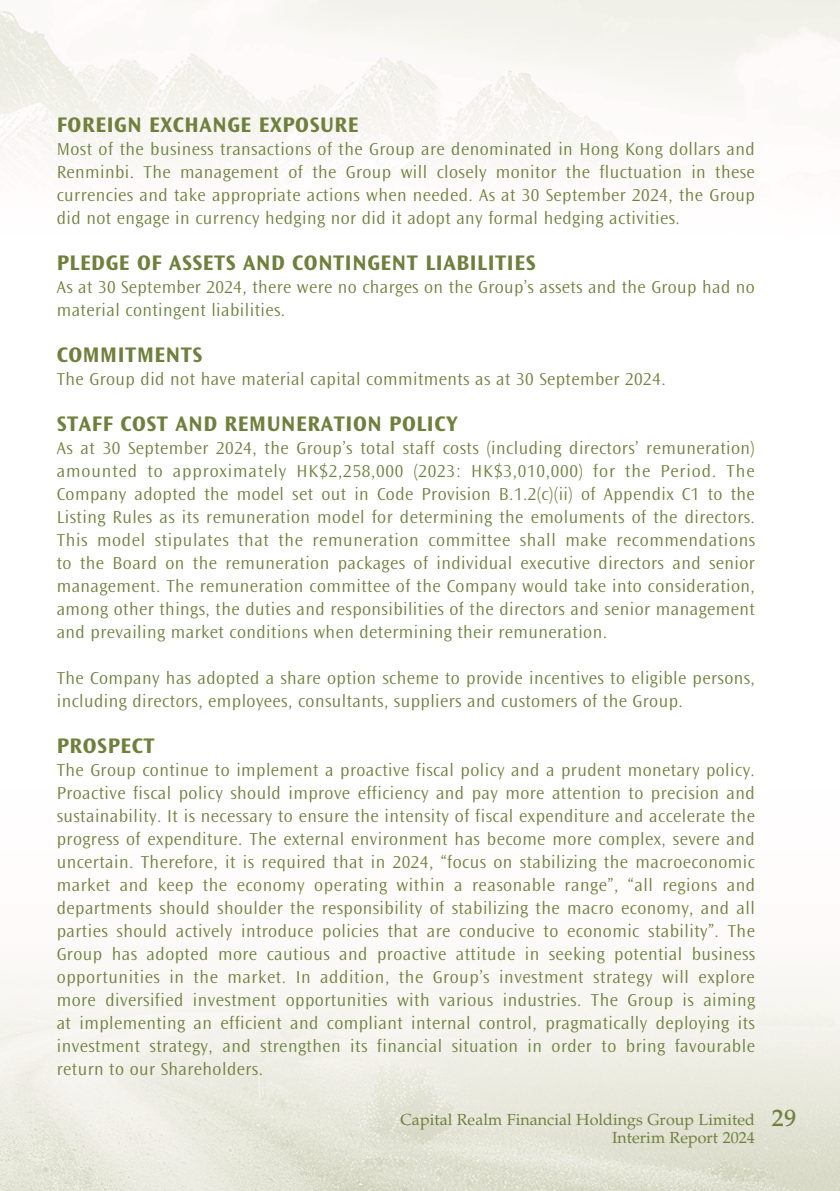
<style>
.page{position:relative;width:840px;height:1191px;background:#fff}
.page>*{position:absolute;margin:0;border:0;box-sizing:border-box;transform-origin:0 0}
.t1{font:500 24px "Palatino LT Std";color:#6f803d}
.t2{font:700 22px "Ocean Sans Std";letter-spacing:.025em;color:#6f803d}
.t3{font:300 18px/23px "Ocean Sans Std";letter-spacing:.025em;color:#6f803d;text-align:justify}
.t4{font:16px/18px "Palatino LT Std";letter-spacing:.005em;color:#6f803d;text-align:right}
</style>
<div class="page">
<img style="left:0;top:0;width:839px;height:1191px">
<p class="t2" style="left:57px;top:112px;width:303px">FOREIGN EXCHANGE EXPOSURE</p>
<p class="t3" style="left:57px;top:137px;width:699px">Most of the business transactions of the Group are denominated in Hong Kong dollars and Renminbi. The management of the Group will closely monitor the fluctuation in these currencies and take appropriate actions when needed. As at 30 September 2024, the Group did not engage in currency hedging nor did it adopt any formal hedging activities.</p>
<p class="t2" style="left:57px;top:250px;width:480px">PLEDGE OF ASSETS AND CONTINGENT LIABILITIES</p>
<p class="t3" style="left:57px;top:275px;width:699px">As at 30 September 2024, there were no charges on the Group’s assets and the Group had no material contingent liabilities.</p>
<p class="t2" style="left:57px;top:342px;width:147px">COMMITMENTS</p>
<p class="t3" style="left:57px;top:367px;width:610px">The Group did not have material capital commitments as at 30 September 2024.</p>
<p class="t2" style="left:57px;top:411px;width:402px">STAFF COST AND REMUNERATION POLICY</p>
<p class="t3" style="left:57px;top:436px;width:699px">As at 30 September 2024, the Group’s total staff costs (including directors’ remuneration) amounted to approximately HK$2,258,000 (2023: HK$3,010,000) for the Period. The Company adopted the model set out in Code Provision B.1.2(c)(ii) of Appendix C1 to the Listing Rules as its remuneration model for determining the emoluments of the directors.<br>This model stipulates that the remuneration committee shall make recommendations to the Board on the remuneration packages of individual executive directors and senior management. The remuneration committee of the Company would take into consideration, among other things, the duties and responsibilities of the directors and senior management and prevailing market conditions when determining their remuneration.</p>
<p class="t3" style="left:57px;top:667px;width:699px">The Company has adopted a share option scheme to provide incentives to eligible persons, including directors, employees, consultants, suppliers and customers of the Group.</p>
<p class="t2" style="left:57px;top:733px;width:99px">PROSPECT</p>
<p class="t3" style="left:57px;top:758px;width:699px">The Group continue to implement a proactive fiscal policy and a prudent monetary policy.<br>Proactive fiscal policy should improve efficiency and pay more attention to precision and sustainability. It is necessary to ensure the intensity of fiscal expenditure and accelerate the progress of expenditure. The external environment has become more complex, severe and uncertain. Therefore, it is required that in 2024, “focus on stabilizing the macroeconomic market and keep the economy operating within a reasonable range”, “all regions and departments should shoulder the responsibility of stabilizing the macro economy, and all parties should actively introduce policies that are conducive to economic stability”. The Group has adopted more cautious and proactive attitude in seeking potential business opportunities in the market. In addition, the Group’s investment strategy will explore more diversified investment opportunities with various industries. The Group is aiming at implementing an efficient and compliant internal control, pragmatically deploying its investment strategy, and strengthen its financial situation in order to bring favourable return to our Shareholders.</p>
<p class="t4" style="left:400px;top:1110px;width:355px">Capital Realm Financial Holdings Group Limited<br>Interim Report 2024</p>
<h1 class="t1" style="left:771px;top:1103px;width:26px">29</h1>
</div>
